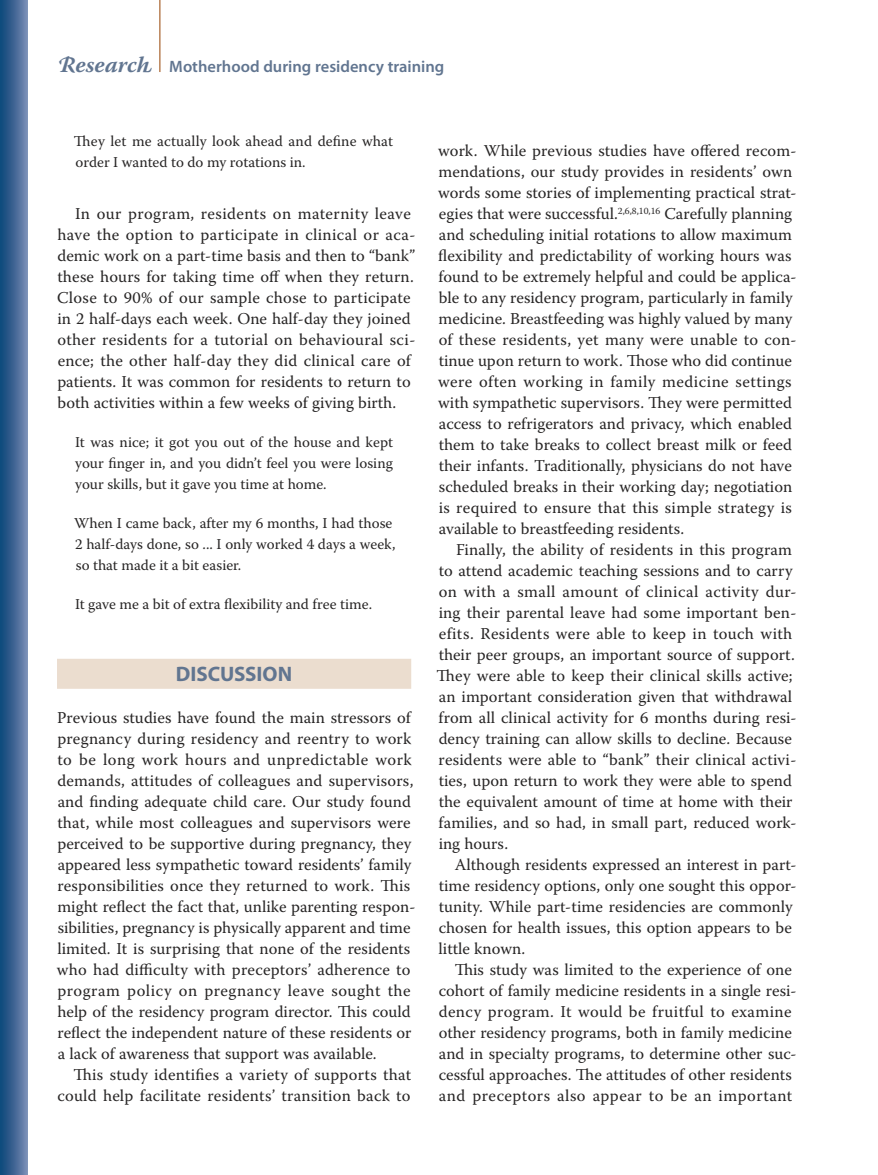
<style>
.page{position:relative;width:878px;height:1175px;background:#fff}
.page>*{position:absolute;margin:0;border:0;box-sizing:border-box;transform-origin:0 0}
.HeadOne{font:700 21px "Myriad Pro";color:#617590}
.Paragraph{font:16.5px/21px "Warnock Pro";letter-spacing:.005em;color:#272525}
.MainText{font:16.5px/21px "Warnock Pro";letter-spacing:.005em;color:#272525}
.t1{font:600 16.5px "Myriad Pro";color:#617590}
.BlockQuoteIndent{font:15px/21px "Warnock Pro";color:#272525}
.s1{font-family:"Warnock Pro";font-weight:700;font-style:italic;font-size:22.5px}
</style>
<div class="page">
<svg style="left:0;top:0;width:27px;height:1174px"></svg>
<hr style="left:159px;top:0;width:1px;height:72px;background:#b98257">
<div style="left:57px;top:658px;width:354px;height:30px;background:#ebddcf"></div>
<p class="t1" style="left:57px;top:57px;width:389px"><span class="s1">Research</span> Motherhood during residency training</p>
<p class="BlockQuoteIndent" style="left:74px;top:130px;width:321px">They let me actually look ahead and define what order I wanted to do my rotations in.</p>
<p class="Paragraph" style="left:57px;top:203px;width:359px;text-indent:18px">In our program, residents on maternity leave have the option to participate in clinical or aca&shy;demic work on a part-time basis and then to “bank” these hours for taking time off when they return.<br>Close to 90% of our sample chose to participate in 2 half-days each week. One half-day they joined other residents for a tutorial on behavioural sci&shy;ence; the other half-day they did clinical care of patients. It was common for residents to return to both activities within a few weeks of giving birth.</p>
<p class="BlockQuoteIndent" style="left:75px;top:431px;width:319px;text-align:justify">It was nice; it got you out of the house and kept your finger in, and you didn’t feel you were losing your skills, but it gave you time at home.</p>
<p class="BlockQuoteIndent" style="left:74px;top:512px;width:323px">When I came back, after my 6 months, I had those<br>2 half-days done, so ... I only worked 4 days a week, so that made it a bit easier.</p>
<p class="BlockQuoteIndent" style="left:75px;top:593px;width:298px">It gave me a bit of extra flexibility and free time.</p>
<p class="HeadOne" style="left:176px;top:662px;width:118px">DISCUSSION</p>
<p class="MainText" style="left:57px;top:707px;width:360px">Previous studies have found the main stressors of pregnancy during residency and reentry to work to be long work hours and unpredictable work demands, attitudes of colleagues and supervisors, and finding adequate child care. Our study found that, while most colleagues and supervisors were perceived to be supportive during pregnancy, they appeared less sympathetic toward residents’ family responsibilities once they returned to work. This might reflect the fact that, unlike parenting respon&shy;sibilities, pregnancy is physically apparent and time limited. It is surprising that none of the residents who had difficulty with preceptors’ adherence to program policy on pregnancy leave sought the help of the residency program director. This could reflect the independent nature of these residents or a lack of awareness that support was available.</p>
<p class="Paragraph" style="left:57px;top:1064px;width:355px;text-align:right">This study identifies a variety of supports that could help facilitate residents’ transition back to</p>
<p class="Paragraph" style="left:438px;top:140px;width:360px">work. While previous studies have offered recom&shy;mendations, our study provides in residents’ own words some stories of implementing practical strat&shy;egies that were successful.<sup>2,6,8,10,16</sup> Carefully planning and scheduling initial rotations to allow maximum flexibility and predictability of working hours was found to be extremely helpful and could be applica&shy;ble to any residency program, particularly in family medicine. Breastfeeding was highly valued by many of these residents, yet many were unable to con&shy;tinue upon return to work. Those who did continue were often working in family medicine settings with sympathetic supervisors. They were permitted access to refrigerators and privacy, which enabled them to take breaks to collect breast milk or feed their infants. Traditionally, physicians do not have scheduled breaks in their working day; negotiation is required to ensure that this simple strategy is available to breastfeeding residents.</p>
<p class="Paragraph" style="left:436px;top:539px;width:361px;text-indent:19px">Finally, the ability of residents in this program to attend academic teaching sessions and to carry on with a small amount of clinical activity dur&shy;ing their parental leave had some important ben&shy;efits. Residents were able to keep in touch with their peer groups, an important source of support.<br>They were able to keep their clinical skills active; an important consideration given that withdrawal from all clinical activity for 6 months during resi&shy;dency training can allow skills to decline. Because residents were able to “bank” their clinical activi&shy;ties, upon return to work they were able to spend the equivalent amount of time at home with their families, and so had, in small part, reduced work&shy;ing hours.</p>
<p class="Paragraph" style="left:438px;top:854px;width:359px;text-indent:16px">Although residents expressed an interest in part&shy;time residency options, only one sought this oppor&shy;tunity. While part-time residencies are commonly chosen for health issues, this option appears to be little known.</p>
<p class="Paragraph" style="left:438px;top:959px;width:359px;text-indent:16px">This study was limited to the experience of one cohort of family medicine residents in a single resi&shy;dency program. It would be fruitful to examine other residency programs, both in family medicine and in specialty programs, to determine other suc&shy;cessful approaches. The attitudes of other residents and preceptors also appear to be an important</p>
</div>
